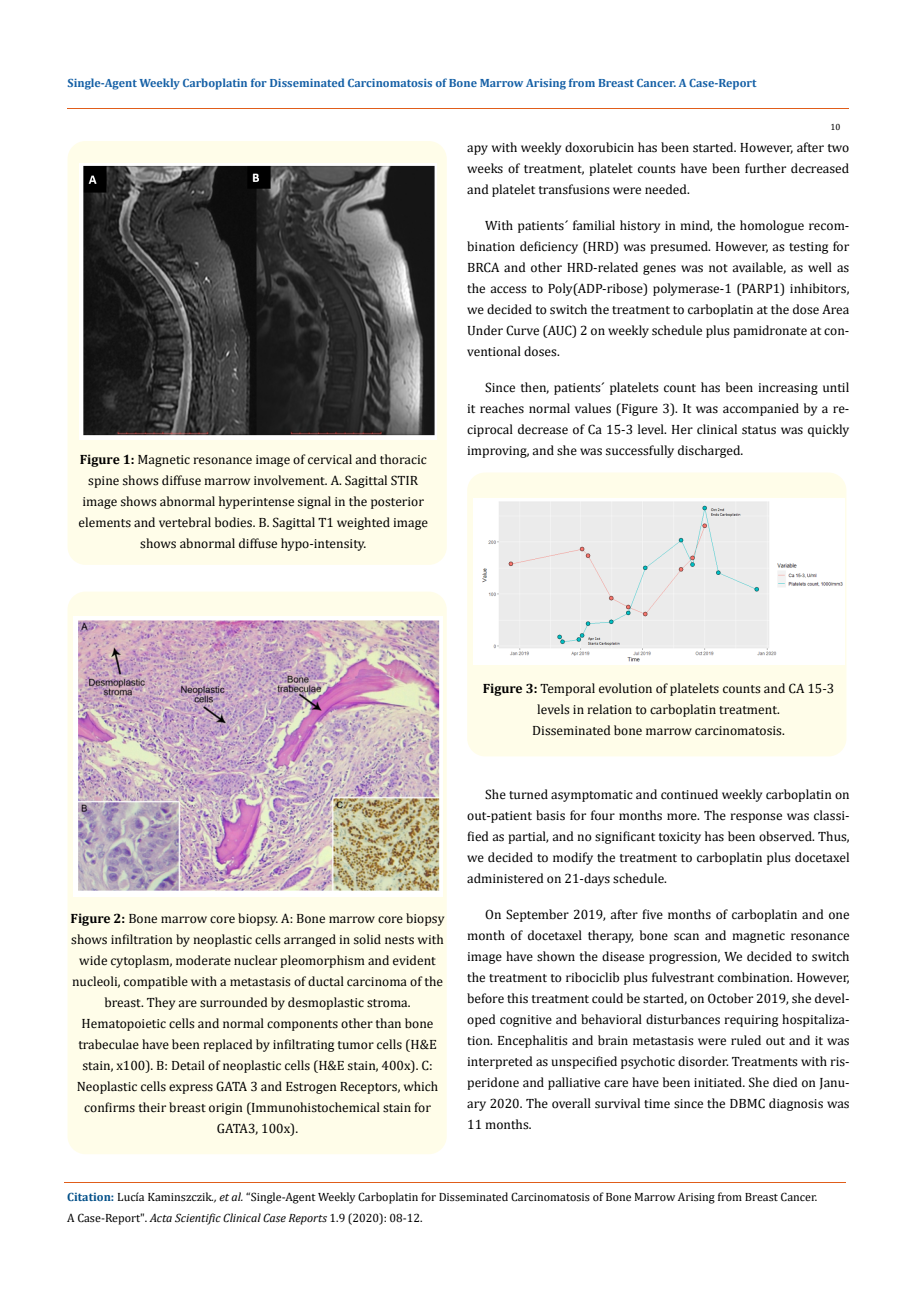
<style>
.page{position:relative;width:917px;height:1296px;background:#fff}
.page>*{position:absolute;margin:0;border:0;box-sizing:border-box;transform-origin:0 0}
.t1{font:13.5px/21px "Cambria";color:#000;text-align:justify}
.t2{font:12px/21px "Cambria";color:#000}
.t3{font:700 12px "Cambria";color:#1560a6}
.t4{font:9px "Cambria";color:#000}
.s1{font-weight:700}
.s2{font-weight:700;color:#035089}
.s3{font-style:italic}
</style>
<div class="page">
<hr style="left:67px;top:109px;width:782px;height:1px;background:#e05d1a">
<hr style="left:64px;top:1183px;width:782px;height:1px;background:#e05d1a">
<div style="left:68px;top:141px;width:379px;height:424px;background:#fffde9;border-radius:18px"></div>
<img style="left:79px;top:164px;width:357px;height:275px">
<div style="left:67px;top:592px;width:380px;height:562px;background:#fffde9;border-radius:18px"></div>
<img style="left:74px;top:616px;width:368px;height:281px">
<div style="left:467px;top:472px;width:379px;height:284px;background:#fffde9;border-radius:18px"></div>
<img style="left:473px;top:498px;width:371px;height:167px">
<p class="t3" style="left:68px;top:75px;width:690px">Single-Agent Weekly Carboplatin for Disseminated Carcinomatosis of Bone Marrow Arising from Breast Cancer. A Case-Report</p>
<p class="t1" style="left:79px;top:448px;width:351px;text-align:center"><span class="s1">Figure 1:</span> Magnetic resonance image of cervical and thoracic spine shows diffuse marrow involvement. A. Sagittal STIR image shows abnormal hyperintense signal in the posterior elements and vertebral bodies. B. Sagittal T1 weighted image shows abnormal diffuse hypo-intensity.</p>
<p class="t4" style="left:830px;top:122px;width:11px">10</p>
<p class="t1" style="left:467px;top:136px;width:384px">apy with weekly doxorubicin has been started. However, after two weeks of treatment, platelet counts have been further decreased and platelet transfusions were needed.</p>
<p class="t1" style="left:467px;top:214px;width:384px;text-indent:18px">With patients´ familial history in mind, the homologue recom&shy;bination deficiency (HRD) was presumed. However, as testing for BRCA and other HRD-related genes was not available, as well as the access to Poly(ADP-ribose) polymerase-1 (PARP1) inhibitors, we decided to switch the treatment to carboplatin at the dose Area Under Curve (AUC) 2 on weekly schedule plus pamidronate at con&shy;ventional doses.</p>
<p class="t1" style="left:467px;top:376px;width:384px;text-indent:18px">Since then, patients´ platelets count has been increasing until it reaches normal values (Figure 3). It was accompanied by a re&shy;ciprocal decrease of Ca 15-3 level. Her clinical status was quickly improving, and she was successfully discharged.</p>
<p class="t1" style="left:71px;top:907px;width:375px;text-align:center"><span class="s1">Figure 2:</span> Bone marrow core biopsy. A: Bone marrow core biopsy shows infiltration by neoplastic cells arranged in solid nests with wide cytoplasm, moderate nuclear pleomorphism and evident nucleoli, compatible with a metastasis of ductal carcinoma of the breast. They are surrounded by desmoplastic stroma.<br>Hematopoietic cells and normal components other than bone trabeculae have been replaced by infiltrating tumor cells (H&amp;E stain, x100). B: Detail of neoplastic cells (H&amp;E stain, 400x). C:<br>Neoplastic cells express GATA 3 and Estrogen Receptors, which confirms their breast origin (Immunohistochemical stain for GATA3, 100x).</p>
<p class="t1" style="left:482px;top:678px;width:353px;text-align:center"><span class="s1">Figure 3:</span> Temporal evolution of platelets counts and CA 15-3 levels in relation to carboplatin treatment.<br>Disseminated bone marrow carcinomatosis.</p>
<p class="t1" style="left:467px;top:783px;width:384px;text-indent:18px">She turned asymptomatic and continued weekly carboplatin on out-patient basis for four months more. The response was classi&shy;fied as partial, and no significant toxicity has been observed. Thus, we decided to modify the treatment to carboplatin plus docetaxel administered on 21-days schedule.</p>
<p class="t1" style="left:467px;top:903px;width:384px;text-indent:18px">On September 2019, after five months of carboplatin and one month of docetaxel therapy, bone scan and magnetic resonance image have shown the disease progression, We decided to switch the treatment to ribociclib plus fulvestrant combination. However, before this treatment could be started, on October 2019, she devel&shy;oped cognitive and behavioral disturbances requiring hospitaliza&shy;tion. Encephalitis and brain metastasis were ruled out and it was interpreted as unspecified psychotic disorder. Treatments with ris&shy;peridone and palliative care have been initiated. She died on Janu&shy;ary 2020. The overall survival time since the DBMC diagnosis was 11 months.</p>
<p class="t2" style="left:67px;top:1187px;width:751px"><span class="s2">Citation:</span> Lucía Kaminszczik<span class="s3">., et al.</span> “Single-Agent Weekly Carboplatin for Disseminated Carcinomatosis of Bone Marrow Arising from Breast Cancer.<br>A Case-Report". <span class="s3">Acta Scientific Clinical Case Reports</span> 1.9 (2020): 08-12.</p>
</div>
